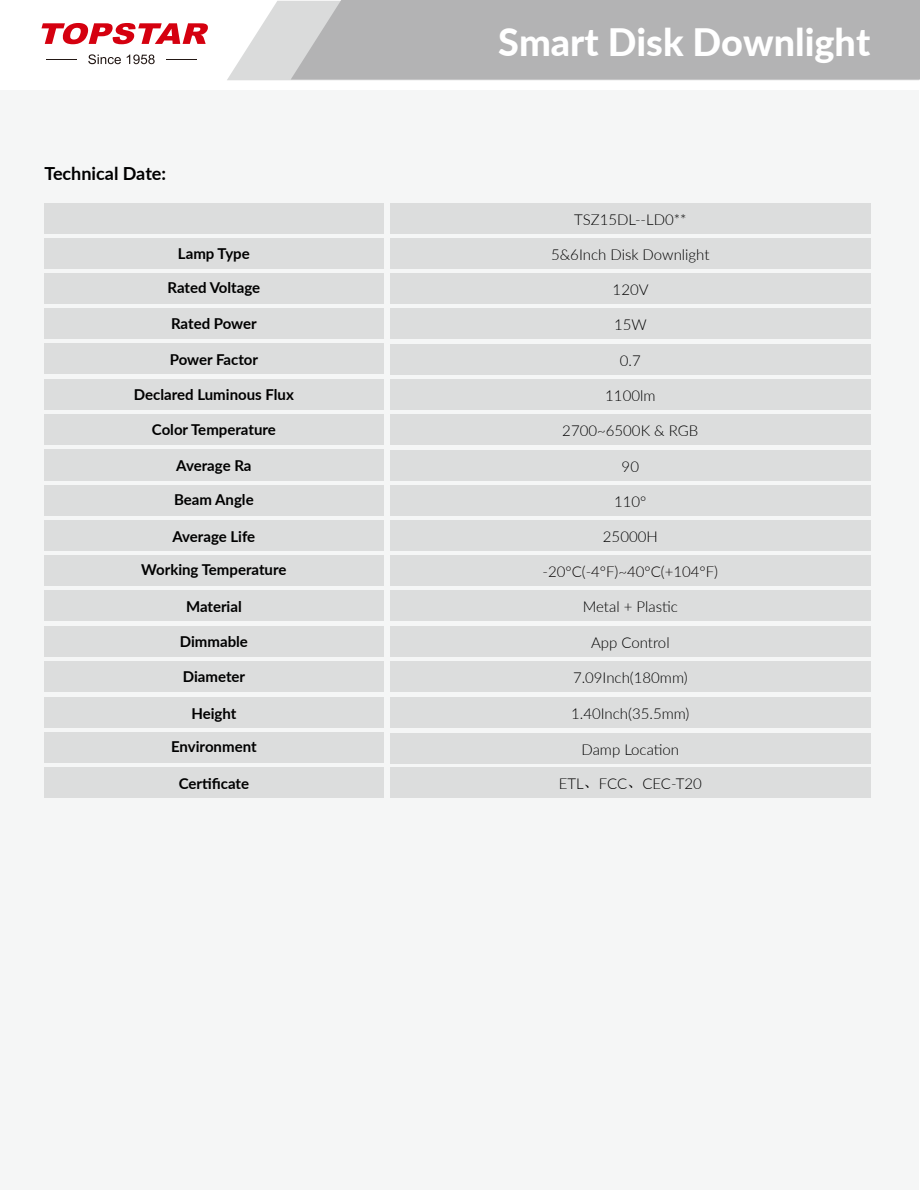
<style>
.page{position:relative;width:920px;height:1190px;background:#fff}
.page>*{position:absolute;margin:0;border:0;box-sizing:border-box;transform-origin:0 0}
.t1{font:800 37.8px "Lato";color:#fff}
.t2{font:700 18px "Lato";color:#000}
.t3{font:700 15px "Lato";color:#000}
.t4{font:300 15px "Lato";color:#000}
.t5{font:300 15px "Lato";color:#040000}
.s1{font-family:"Adobe Song Std"}
</style>
<div class="page">
<div style="left:0;top:90px;width:918px;height:1099px;background:#f5f6f6"></div>
<svg style="left:227px;top:1px;width:64px;height:79px;fill:#dadbdb"></svg>
<svg style="left:41px;top:23px;width:167px;height:21px"></svg>
<hr style="left:46px;top:59px;width:31px;height:1px;background:#231815">
<hr style="left:166px;top:59px;width:30px;height:1px;background:#231815">
<svg style="left:88px;top:54px;width:33px;height:10px"></svg>
<svg style="left:127px;top:54px;width:28px;height:10px"></svg>
<div style="left:291px;top:0;width:628px;height:80px;background:#b3b3b4"></div>
<div style="left:44px;top:203px;width:339px;height:30px;background:#dcdddd"></div>
<div style="left:44px;top:238px;width:339px;height:30px;background:#dcdddd"></div>
<div style="left:44px;top:273px;width:339px;height:30px;background:#dcdddd"></div>
<div style="left:44px;top:308px;width:339px;height:31px;background:#dcdddd"></div>
<div style="left:44px;top:344px;width:339px;height:30px;background:#dcdddd"></div>
<div style="left:44px;top:379px;width:339px;height:31px;background:#dcdddd"></div>
<div style="left:44px;top:415px;width:339px;height:30px;background:#dcdddd"></div>
<div style="left:44px;top:450px;width:339px;height:30px;background:#dcdddd"></div>
<div style="left:44px;top:485px;width:339px;height:30px;background:#dcdddd"></div>
<div style="left:44px;top:520px;width:339px;height:30px;background:#dcdddd"></div>
<div style="left:44px;top:556px;width:339px;height:30px;background:#dcdddd"></div>
<div style="left:44px;top:591px;width:339px;height:30px;background:#dcdddd"></div>
<div style="left:44px;top:626px;width:339px;height:31px;background:#dcdddd"></div>
<div style="left:44px;top:662px;width:339px;height:30px;background:#dcdddd"></div>
<div style="left:44px;top:697px;width:339px;height:30px;background:#dcdddd"></div>
<div style="left:44px;top:732px;width:339px;height:30px;background:#dcdddd"></div>
<div style="left:44px;top:767px;width:339px;height:30px;background:#dcdddd"></div>
<div style="left:390px;top:203px;width:480px;height:30px;background:#dcdddd"></div>
<div style="left:390px;top:238px;width:480px;height:30px;background:#dcdddd"></div>
<div style="left:390px;top:273px;width:480px;height:31px;background:#dcdddd"></div>
<div style="left:390px;top:309px;width:480px;height:30px;background:#dcdddd"></div>
<div style="left:390px;top:344px;width:480px;height:30px;background:#dcdddd"></div>
<div style="left:390px;top:379px;width:480px;height:31px;background:#dcdddd"></div>
<div style="left:390px;top:415px;width:480px;height:30px;background:#dcdddd"></div>
<div style="left:390px;top:450px;width:480px;height:30px;background:#dcdddd"></div>
<div style="left:390px;top:485px;width:480px;height:30px;background:#dcdddd"></div>
<div style="left:390px;top:520px;width:480px;height:30px;background:#dcdddd"></div>
<div style="left:390px;top:556px;width:480px;height:30px;background:#dcdddd"></div>
<div style="left:390px;top:591px;width:480px;height:30px;background:#dcdddd"></div>
<div style="left:390px;top:626px;width:480px;height:30px;background:#dcdddd"></div>
<div style="left:390px;top:662px;width:480px;height:30px;background:#dcdddd"></div>
<div style="left:390px;top:697px;width:480px;height:30px;background:#dcdddd"></div>
<div style="left:390px;top:733px;width:480px;height:30px;background:#dcdddd"></div>
<div style="left:390px;top:767px;width:480px;height:30px;background:#dcdddd"></div>
<p class="t2" style="left:44px;top:160px;width:123px">Technical Date:</p>
<p class="t3" style="left:178px;top:243px;width:73px">Lamp Type</p>
<p class="t3" style="left:167px;top:276px;width:94px">Rated Voltage</p>
<p class="t3" style="left:171px;top:313px;width:87px">Rated Power</p>
<p class="t3" style="left:170px;top:348px;width:90px">Power Factor</p>
<p class="t3" style="left:134px;top:384px;width:161px">Declared Luminous Flux</p>
<p class="t3" style="left:152px;top:418px;width:125px">Color Temperature</p>
<p class="t3" style="left:176px;top:455px;width:77px">Average Ra</p>
<p class="t3" style="left:174px;top:488px;width:81px">Beam Angle</p>
<p class="t3" style="left:172px;top:525px;width:84px">Average Life</p>
<p class="t3" style="left:141px;top:559px;width:147px">Working Temperature</p>
<p class="t3" style="left:186px;top:595px;width:57px">Material</p>
<p class="t3" style="left:180px;top:631px;width:70px">Dimmable</p>
<p class="t3" style="left:183px;top:665px;width:64px">Diameter</p>
<p class="t3" style="left:191px;top:702px;width:46px">Height</p>
<p class="t3" style="left:171px;top:735px;width:87px">Environment</p>
<p class="t3" style="left:179px;top:772px;width:72px">Certificate</p>
<h1 class="t1" style="left:498px;top:14px;width:373px">Smart Disk Downlight</h1>
<p class="t4" style="left:574px;top:209px;width:114px">TSZ15DL--LD0**</p>
<p class="t4" style="left:551px;top:244px;width:160px">5&amp;6Inch Disk Downlight</p>
<p class="t4" style="left:612px;top:279px;width:37px">120V</p>
<p class="t4" style="left:614px;top:314px;width:34px">15W</p>
<p class="t4" style="left:620px;top:350px;width:22px">0.7</p>
<p class="t4" style="left:605px;top:385px;width:52px">1100lm</p>
<p class="t4" style="left:562px;top:420px;width:137px">2700~6500K &amp; RGB</p>
<p class="t4" style="left:621px;top:456px;width:19px">90</p>
<p class="t4" style="left:614px;top:491px;width:34px">110°</p>
<p class="t4" style="left:603px;top:526px;width:56px">25000H</p>
<p class="t5" style="left:542px;top:561px;width:177px">-20°C(-4°F)~40°C(+104°F)</p>
<p class="t4" style="left:582px;top:596px;width:97px">Metal + Plastic</p>
<p class="t4" style="left:591px;top:632px;width:80px">App Control</p>
<p class="t4" style="left:573px;top:667px;width:116px">7.09Inch(180mm)</p>
<p class="t4" style="left:571px;top:703px;width:120px">1.40Inch(35.5mm)</p>
<p class="t4" style="left:581px;top:738px;width:99px">Damp Location</p>
<p class="t4" style="left:559px;top:773px;width:144px">ETL<span class="s1">、</span>FCC<span class="s1">、</span>CEC-T20</p>
</div>
